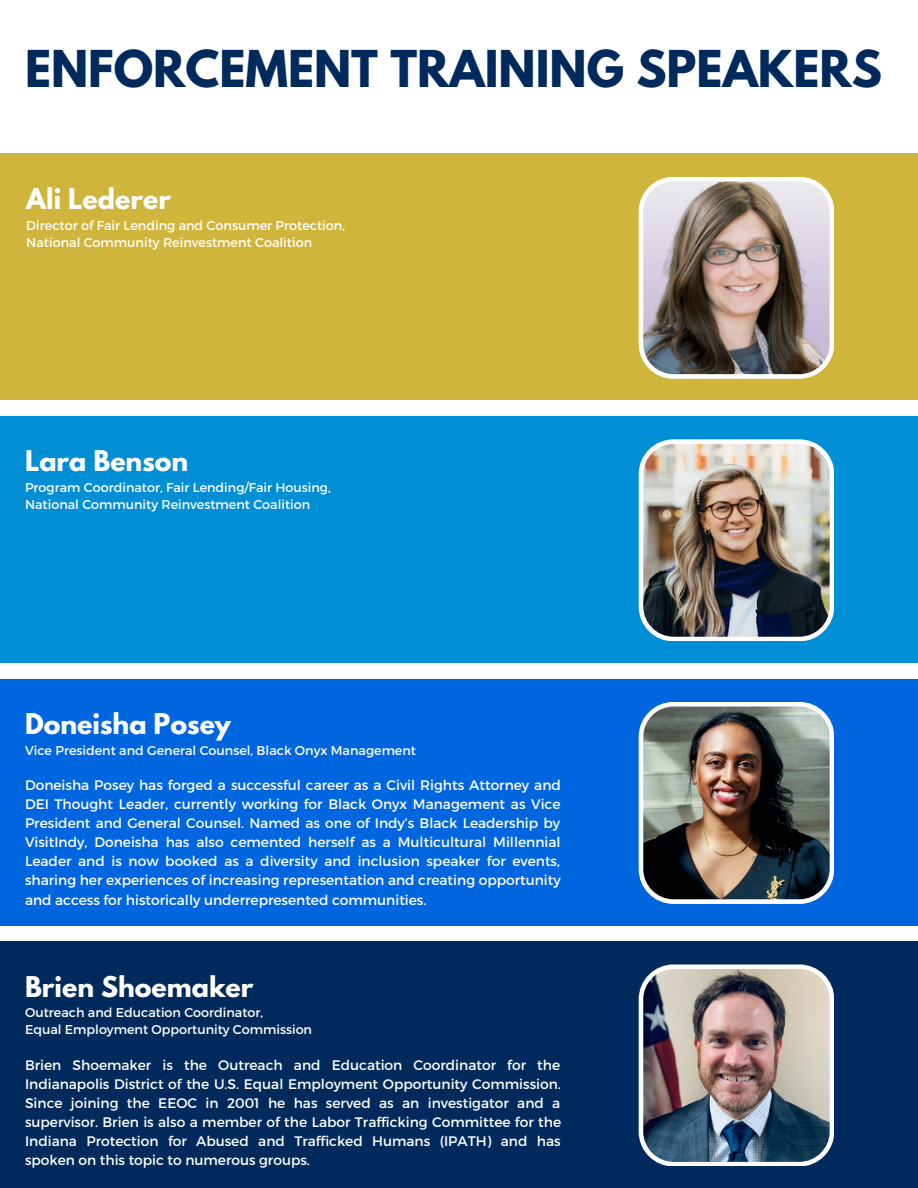
<style>
.page{position:relative;width:918px;height:1188px;background:#fff}
.page>*{position:absolute;margin:0;border:0;box-sizing:border-box;transform-origin:0 0}
.t1{font:700 45px "League Spartan";color:#002a5c}
.t2{font:700 25.35px "League Spartan";color:#fff}
.t3{font:13.8px/19.2px "Montserrat";color:#fff;text-align:justify}
.t4{font:12.75px "Montserrat";color:#fff}
</style>
<div class="page">
<div style="left:0;top:153px;width:918px;height:247px;background:#cfb53b"></div>
<img style="left:639px;top:177px;width:195px;height:202px">
<div style="left:0;top:416px;width:918px;height:247px;background:#008ed4"></div>
<img style="left:639px;top:439px;width:195px;height:202px">
<div style="left:0;top:679px;width:918px;height:246px;background:#0066df"></div>
<img style="left:639px;top:702px;width:195px;height:202px">
<div style="left:0;top:941px;width:918px;height:247px;background:#002a5c"></div>
<img style="left:639px;top:964px;width:195px;height:202px">
<p class="t1" style="left:25px;top:47px;width:858px">ENFORCEMENT TRAINING SPEAKERS</p>
<p class="t2" style="left:26px;top:186px;width:146px">Ali Lederer</p>
<p class="t4" style="left:26px;top:217px;width:320px">Director of Fair Lending and Consumer Protection,</p>
<p class="t4" style="left:26px;top:234px;width:287px">National Community Reinvestment Coalition</p>
<p class="t2" style="left:25px;top:449px;width:165px">Lara Benson</p>
<p class="t4" style="left:25px;top:479px;width:307px">Program Coordinator, Fair Lending/Fair Housing,</p>
<p class="t4" style="left:25px;top:496px;width:287px">National Community Reinvestment Coalition</p>
<p class="t2" style="left:25px;top:711px;width:207px">Doneisha Posey</p>
<p class="t4" style="left:25px;top:742px;width:393px">Vice President and General Counsel, Black Onyx Management</p>
<p class="t3" style="left:25px;top:775px;width:537px">Doneisha Posey has forged a successful career as a Civil Rights Attorney and DEI Thought Leader, currently working for Black Onyx Management as Vice President and General Counsel. Named as one of Indy’s Black Leadership by VisitIndy, Doneisha has also cemented herself as a Multicultural Millennial Leader and is now booked as a diversity and inclusion speaker for events, sharing her experiences of increasing representation and creating opportunity and access for historically underrepresented communities.</p>
<p class="t2" style="left:25px;top:974px;width:230px">Brien Shoemaker</p>
<p class="t4" style="left:25px;top:1005px;width:240px">Outreach and Education Coordinator,</p>
<p class="t4" style="left:25px;top:1022px;width:289px">Equal Employment Opportunity Commission</p>
<p class="t3" style="left:25px;top:1054px;width:538px">Brien Shoemaker is the Outreach and Education Coordinator for the Indianapolis District of the U.S. Equal Employment Opportunity Commission.<br>Since joining the EEOC in 2001 he has served as an investigator and a supervisor. Brien is also a member of the Labor Trafficking Committee for the Indiana Protection for Abused and Trafficked Humans (IPATH) and has spoken on this topic to numerous groups.</p>
</div>
